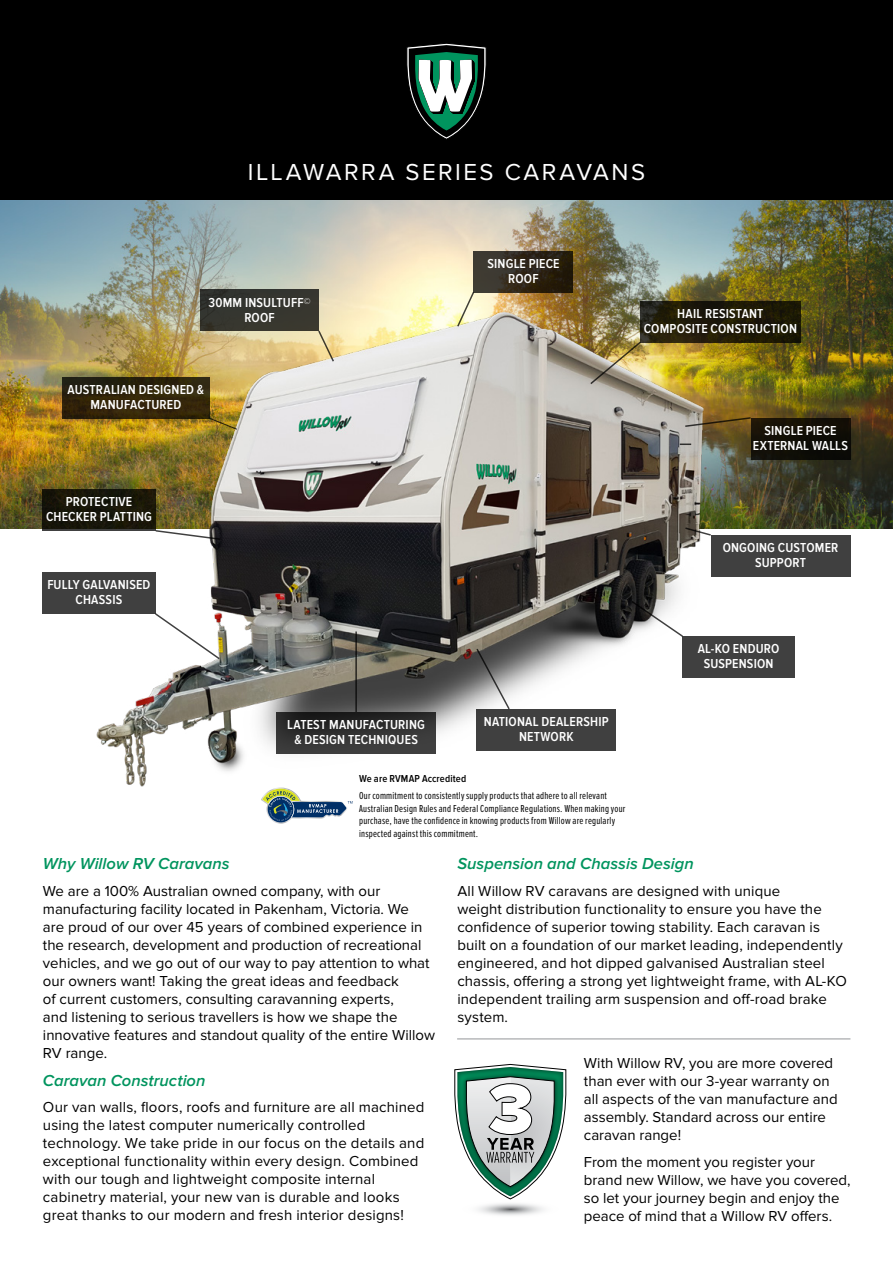
<style>
.page{position:relative;width:893px;height:1263px;background:#fff}
.page>*{position:absolute;margin:0;border:0;box-sizing:border-box;transform-origin:0 0}
.t1{font:24px "Proxima Nova";letter-spacing:.105em;color:#fff}
.t2{font:italic 600 16.5px "Proxima Nova";color:#00945e}
.t3{font:15px/18px "Proxima Nova";letter-spacing:.005em;color:#000}
.t4{font:600 13.5px/15px "Proxima Nova Cond";letter-spacing:.015em;color:#fff;text-align:center}
.t5{font:10.5px/12.6px "Proxima Nova Ex Cn";letter-spacing:.02em;color:#000}
.t6{font:600 10.5px "Proxima Nova Cond";letter-spacing:.01em;color:#000}
</style>
<div class="page">
<div style="left:0;top:0;width:893px;height:203px;background:#000"></div>
<svg style="left:406px;top:43px;width:81px;height:96px"></svg>
<img style="left:0;top:200px;width:893px;height:328px">
<img style="left:54px;top:301px;width:695px;height:503px">
<svg style="left:473px;top:251px;width:100px;height:41px;background:#30291c"></svg>
<div style="left:682px;top:636px;width:113px;height:42px;background:#404040"></div>
<div style="left:42px;top:489px;width:114px;height:42px;background:#181609"></div>
<div style="left:42px;top:572px;width:114px;height:42px;background:#404040"></div>
<div style="left:751px;top:418px;width:99px;height:41px;background:#120f06"></div>
<svg style="left:154px;top:529px;width:68px;height:12px"></svg>
<svg style="left:154px;top:612px;width:67px;height:49px"></svg>
<svg style="left:475px;top:647px;width:36px;height:64px;background:#919191"></svg>
<svg style="left:680px;top:443px;width:11px;height:2px"></svg>
<div style="left:200px;top:290px;width:119px;height:41px;background:#35362f"></div>
<svg style="left:317px;top:329px;width:18px;height:34px"></svg>
<div style="left:276px;top:712px;width:160px;height:41px;background:linear-gradient(to bottom,#1e1e1e,#434343)"></div>
<svg style="left:640px;top:301px;width:160px;height:41px;background:#201b09"></svg>
<div style="left:711px;top:535px;width:139px;height:41px;background:#404040"></div>
<div style="left:62px;top:377px;width:148px;height:41px;background:linear-gradient(to right,#291f0b,#362a0c)"></div>
<svg style="left:208px;top:417px;width:30px;height:14px"></svg>
<div style="left:476px;top:709px;width:140px;height:42px;background:#404040"></div>
<svg style="left:454px;top:1063px;width:113px;height:153px"></svg>
<hr style="left:457px;top:1038px;width:393px;height:1px;background:#939598">
<img style="left:275px;top:787px;width:16px;height:1px">
<svg style="left:261px;top:788px;width:91px;height:36px"></svg>
<hr style="left:355px;top:631px;width:2px;height:81px;background:#000">
<svg style="left:456px;top:290px;width:19px;height:38px"></svg>
<img style="left:589px;top:340px;width:53px;height:46px">
<svg style="left:630px;top:599px;width:54px;height:39px"></svg>
<svg style="left:684px;top:526px;width:28px;height:11px"></svg>
<svg style="left:684px;top:416px;width:68px;height:12px"></svg>
<h1 class="t1" style="left:248px;top:159px;width:399px">ILLAWARRA SERIES CARAVANS</h1>
<p class="t4" style="left:209px;top:296px;width:104px">30MM INSULTUFF<sup>©<br></sup>ROOF</p>
<p class="t4" style="left:487px;top:256px;width:74px">SINGLE PIECE<br>ROOF</p>
<p class="t4" style="left:644px;top:306px;width:155px">HAIL RESISTANT<br>COMPOSITE CONSTRUCTION</p>
<p class="t4" style="left:68px;top:382px;width:138px">AUSTRALIAN DESIGNED &amp;<br>MANUFACTURED</p>
<p class="t4" style="left:46px;top:495px;width:108px">PROTECTIVE<br>CHECKER PLATTING</p>
<p class="t4" style="left:47px;top:578px;width:105px">FULLY GALVANISED<br>CHASSIS</p>
<p class="t4" style="left:287px;top:717px;width:139px">LATEST MANUFACTURING &amp; DESIGN TECHNIQUES</p>
<p class="t4" style="left:484px;top:715px;width:126px">NATIONAL DEALERSHIP<br>NETWORK</p>
<p class="t6" style="left:359px;top:773px;width:109px">We are RVMAP Accredited</p>
<p class="t5" style="left:359px;top:790px;width:268px">Our commitment to consistently supply products that adhere to all relevant Australian Design Rules and Federal Compliance Regulations. When making your purchase, have the confidence in knowing products from Willow are regularly inspected against this commitment.</p>
<p class="t4" style="left:753px;top:423px;width:97px">SINGLE PIECE<br>EXTERNAL WALLS</p>
<p class="t4" style="left:723px;top:540px;width:117px">ONGOING CUSTOMER<br>SUPPORT</p>
<p class="t4" style="left:698px;top:642px;width:83px">AL-KO ENDURO<br>SUSPENSION</p>
<p class="t2" style="left:43px;top:854px;width:188px">Why Willow RV Caravans</p>
<p class="t3" style="left:43px;top:882px;width:394px">We are a 100% Australian owned company, with our manufacturing facility located in Pakenham, Victoria. We<br>are proud of our over 45 years of combined experience in the research, development and production of recreational vehicles, and we go out of our way to pay attention to what our owners want! Taking the great ideas and feedback<br>of current customers, consulting caravanning experts,<br>and listening to serious travellers is how we shape the innovative features and standout quality of the entire Willow RV range.</p>
<p class="t2" style="left:43px;top:1071px;width:164px">Caravan Construction</p>
<p class="t3" style="left:43px;top:1099px;width:383px">Our van walls, floors, roofs and furniture are all machined using the latest computer numerically controlled technology. We take pride in our focus on the details and exceptional functionality within every design. Combined with our tough and lightweight composite internal cabinetry material, your new van is durable and looks great thanks to our modern and fresh interior designs!</p>
<p class="t2" style="left:457px;top:854px;width:238px">Suspension and Chassis Design</p>
<p class="t3" style="left:457px;top:882px;width:391px">All Willow RV caravans are designed with unique<br>weight distribution functionality to ensure you have the confidence of superior towing stability. Each caravan is built on a foundation of our market leading, independently engineered, and hot dipped galvanised Australian steel chassis, offering a strong yet lightweight frame, with AL-KO independent trailing arm suspension and off-road brake system.</p>
<p class="t3" style="left:584px;top:1054px;width:255px">With Willow RV, you are more covered than ever with our 3-year warranty on all aspects of the van manufacture and assembly. Standard across our entire caravan range!</p>
<p class="t3" style="left:584px;top:1153px;width:268px">From the moment you register your brand new Willow, we have you covered, so let your journey begin and enjoy the peace of mind that a Willow RV offers.</p>
</div>
